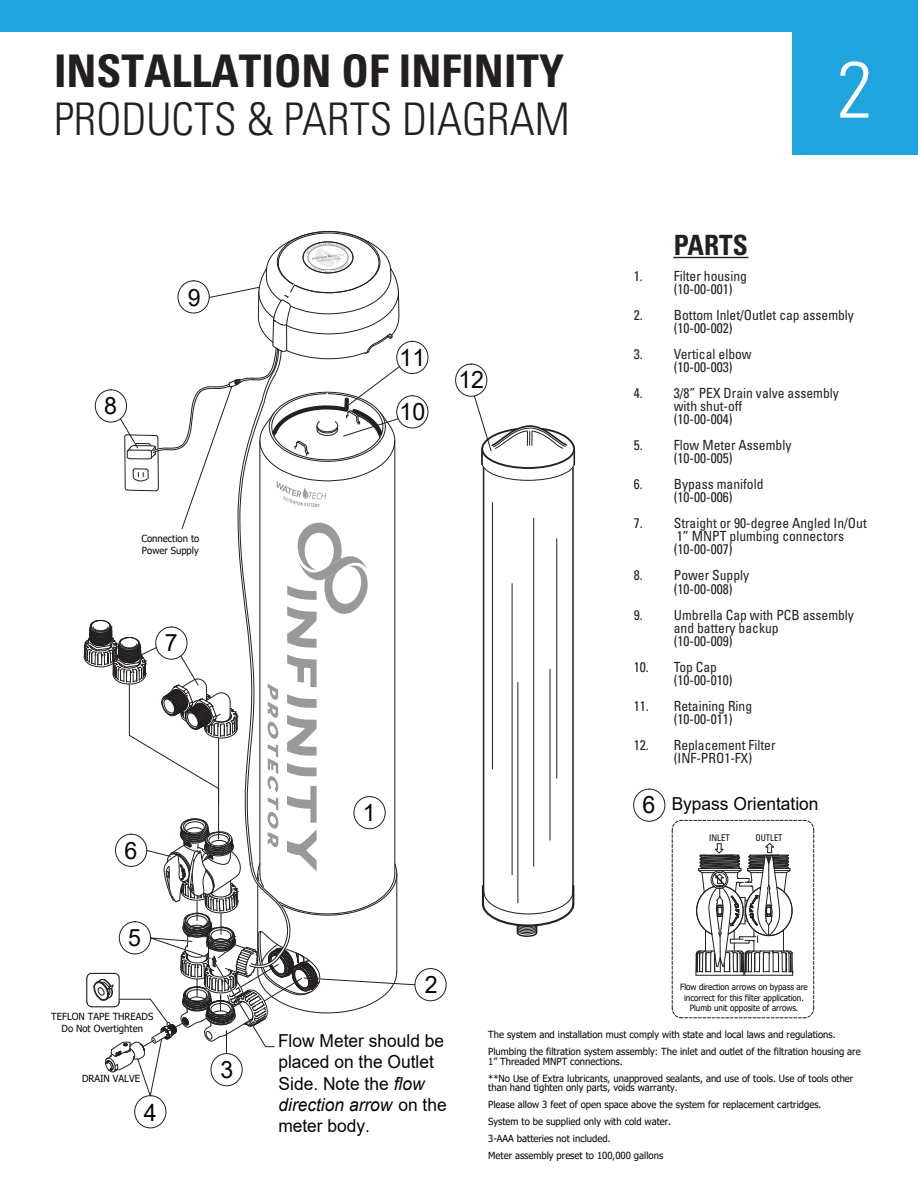
<style>
.page{position:relative;width:918px;height:1188px;background:#fff}
.page>*{position:absolute;margin:0;border:0;box-sizing:border-box;transform-origin:0 0}
.t1{font:300 condensed 79.5px "Univers LT Std";color:#fff}
.t2{font:700 condensed 45px "Univers";color:#231f20}
.t3{font:300 condensed 45px "Univers LT Std";color:#231f20}
.t4{font:700 condensed 27.9px "Univers LT Std";color:#231f20}
.t5{font:23.85px "Arial";color:#050504}
.t6{font:17.85px/21.5px "Arial";color:#050504}
.t7{font:condensed 13.95px/13px "Univers LT Std";color:#231f20}
.t8{font:9.75px/16.8px "Tahoma";color:#050504}
.t9{font:condensed 9.15px "Univers LT Std";color:#050504;scale:.93 1}
.t10{font:8.55px/10.4px "Tahoma";color:#050504;text-align:center;scale:.93 1}
.s1{font-style:italic}
</style>
<div class="page">
<div style="left:0;top:0;width:808px;height:31px;background:#1fa4dd"></div>
<div style="left:414px;top:968px;width:33px;height:33px;border:1px solid #231f20;border-radius:50%"></div>
<div style="left:134px;top:1095px;width:32px;height:33px;border:1px solid #231f20;border-radius:50%"></div>
<hr style="left:674px;top:257px;width:74px;height:1px;background:#231f20">
<svg style="left:672px;top:820px;width:142px;height:199px"></svg>
<div style="left:633px;top:789px;width:32px;height:33px;border:1px solid #231f20;border-radius:50%"></div>
<div style="left:396px;top:395px;width:32px;height:33px;border:1px solid #231f20;border-radius:50%"></div>
<div style="left:396px;top:341px;width:32px;height:33px;border:1px solid #231f20;border-radius:50%"></div>
<svg style="left:84px;top:231px;width:332px;height:868px"></svg>
<div style="left:303px;top:242px;width:50px;height:31px;border:1px solid #231f20;border-radius:50%"></div>
<hr style="left:483px;top:468px;width:1px;height:424px;background:#231f20">
<hr style="left:572px;top:468px;width:2px;height:424px;background:#231f20">
<hr style="left:492px;top:502px;width:1px;height:267px;background:#231f20">
<hr style="left:533px;top:518px;width:1px;height:348px;background:#231f20">
<svg style="left:481px;top:884px;width:94px;height:53px"></svg>
<hr style="left:512px;top:584px;width:1px;height:291px;background:#231f20">
<hr style="left:518px;top:682px;width:1px;height:221px;background:#231f20">
<hr style="left:557px;top:539px;width:1px;height:239px;background:#231f20">
<hr style="left:550px;top:669px;width:1px;height:171px;background:#231f20">
<div style="left:455px;top:364px;width:32px;height:33px;border:1px solid #231f20;border-radius:50%"></div>
<svg style="left:473px;top:395px;width:103px;height:86px"></svg>
<div style="left:793px;top:0;width:125px;height:154px;background:#1fa4dd"></div>
<h2 class="t2" style="left:54px;top:44px;width:512px">INSTALLATION OF INFINITY</h2>
<h2 class="t3" style="left:54px;top:92px;width:517px">PRODUCTS &amp; PARTS DIAGRAM</h2>
<h3 class="t5" style="left:188px;top:281px;width:14px">9</h3>
<h3 class="t5" style="left:399px;top:341px;width:27px">11</h3>
<h3 class="t5" style="left:104px;top:389px;width:14px">8</h3>
<h3 class="t5" style="left:399px;top:395px;width:27px">10</h3>
<h3 class="t5" style="left:458px;top:363px;width:27px">12</h3>
<p class="t8" style="left:141px;top:533px;width:59px;line-height:11.7px">Connection to<br>Power Supply</p>
<h3 class="t5" style="left:165px;top:626px;width:14px">7</h3>
<h3 class="t5" style="left:124px;top:834px;width:14px">6</h3>
<h3 class="t5" style="left:128px;top:921px;width:14px">5</h3>
<h3 class="t5" style="left:363px;top:796px;width:14px">1</h3>
<h1 class="t1" style="left:837px;top:42px;width:37px">2</h1>
<h3 class="t4" style="left:674px;top:228px;width:76px">PARTS</h3>
<h3 class="t7" style="left:674px;top:269px;width:75px;text-indent:-40px">1. Filter housing (10-00-001)</h3>
<h3 class="t7" style="left:674px;top:308px;width:182px;text-indent:-40px">2. Bottom Inlet/Outlet cap assembly (10-00-002)</h3>
<h3 class="t7" style="left:674px;top:347px;width:79px;text-indent:-40px">3. Vertical elbow (10-00-003)</h3>
<h3 class="t7" style="left:674px;top:386px;width:167px;text-indent:-40px">4. 3/8” PEX Drain valve assembly with shut-off<br>(10-00-004)</h3>
<h3 class="t7" style="left:674px;top:438px;width:119px;text-indent:-40px">5. Flow Meter Assembly (10-00-005)</h3>
<h3 class="t7" style="left:674px;top:478px;width:91px;text-indent:-40px">6. Bypass manifold (10-00-006)</h3>
<h3 class="t7" style="left:674px;top:517px;width:194px;text-indent:-40px">7. Straight or 90-degree Angled In/Out<br>1” MNPT plumbing connectors (10-00-007)</h3>
<h3 class="t7" style="left:674px;top:569px;width:77px;text-indent:-40px">8. Power Supply (10-00-008)</h3>
<h3 class="t7" style="left:674px;top:608px;width:182px;text-indent:-40px">9. Umbrella Cap with PCB assembly and battery backup<br>(10-00-009)</h3>
<h3 class="t7" style="left:674px;top:660px;width:60px;text-indent:-40px">10. Top Cap (10-00-010)</h3>
<h3 class="t7" style="left:674px;top:699px;width:80px;text-indent:-40px">11. Retaining Ring (10-00-011)</h3>
<h3 class="t7" style="left:674px;top:738px;width:103px;text-indent:-40px">12. Replacement Filter (INF-PRO1-FX)</h3>
<h3 class="t5" style="left:642px;top:789px;width:14px">6</h3>
<h3 class="t6" style="left:672px;top:793px;width:148px">Bypass Orientation</h3>
<p class="t9" style="left:709px;top:832px;width:24px">INLET</p>
<p class="t9" style="left:755px;top:832px;width:31px">OUTLET</p>
<p class="t8" style="left:51px;top:1012px;width:103px;line-height:11.7px;text-align:center">TEFLON TAPE THREADS<br>Do Not Overtighten</p>
<p class="t8" style="left:82px;top:1071px;width:59px">DRAIN VALVE</p>
<h3 class="t5" style="left:144px;top:1096px;width:14px">4</h3>
<h3 class="t5" style="left:220px;top:1053px;width:14px">3</h3>
<h3 class="t5" style="left:425px;top:969px;width:14px">2</h3>
<h3 class="t6" style="left:278px;top:1029px;width:170px">Flow Meter should be placed on the Outlet<br>Side. Note the <span class="s1">flow direction arrow</span> on the meter body.</h3>
<p class="t10" style="left:680px;top:982px;width:139px">Flow direction arrows on bypass are incorrect for this filter application.<br>Plumb unit opposite of arrows.</p>
<p class="t8" style="left:488px;top:1027px;width:374px">The system and installation must comply with state and local laws and regulations.<br>Plumbing the filtration system assembly: The inlet and outlet of the filtration housing are</p>
<p class="t8" style="left:488px;top:1054px;width:367px">1” Threaded MNPT connections.<br>**No Use of Extra lubricants, unapproved sealants, and use of tools. Use of tools other</p>
<p class="t8" style="left:488px;top:1080px;width:335px">than hand tighten only parts, voids warranty.<br>Please allow 3 feet of open space above the system for replacement cartridges.<br>System to be supplied only with cold water.<br>3-AAA batteries not included.<br>Meter assembly preset to 100,000 gallons</p>
</div>
